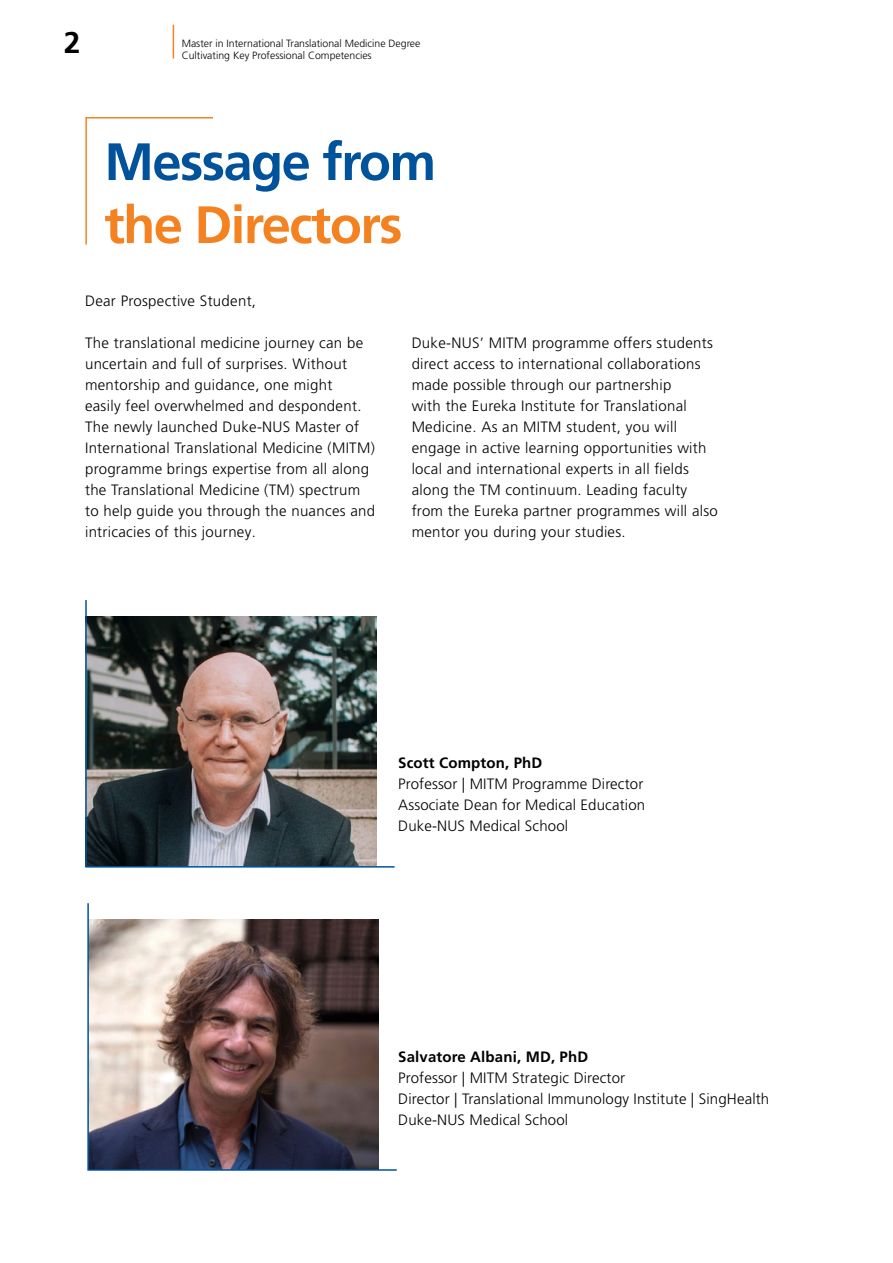
<style>
.page{position:relative;width:893px;height:1263px;background:#fff}
.page>*{position:absolute;margin:0;border:0;box-sizing:border-box;transform-origin:0 0}
.t1{font:700 52.5px "Frutiger LT Pro";letter-spacing:-.03em;color:#f58220}
.t2{font:700 52.5px "Frutiger LT Pro";letter-spacing:-.03em;color:#00539b}
.t3{font:700 30px "Frutiger LT Pro";color:#000}
.t4{font:300 15px/21px "Frutiger LT Pro";letter-spacing:.02em;color:#000}
.t5{font:700 15px "Frutiger LT Pro";letter-spacing:.01em;color:#000}
.t6{font:300 10.5px/12px "Frutiger LT Pro";color:#000}
</style>
<div class="page">
<svg style="left:85px;top:117px;width:128px;height:128px"></svg>
<img style="left:85px;top:600px;width:310px;height:268px">
<img style="left:87px;top:903px;width:310px;height:268px">
<hr style="left:173px;top:25px;width:1px;height:34px;background:#f58220">
<h2 class="t3" style="left:64px;top:25px;width:18px">2</h2>
<p class="t6" style="left:182px;top:37px;width:240px">Master in International Translational Medicine Degree<br>Cultivating Key Professional Competencies</p>
<h1 class="t2" style="left:104px;top:131px;width:333px">Message from</h1>
<h1 class="t1" style="left:104px;top:194px;width:300px">the Directors</h1>
<p class="t4" style="left:85px;top:290px;width:173px">Dear Prospective Student,</p>
<p class="t4" style="left:85px;top:332px;width:292px">The translational medicine journey can be uncertain and full of surprises. Without mentorship and guidance, one might<br>easily feel overwhelmed and despondent.<br>The newly launched Duke-NUS Master of International Translational Medicine (MITM) programme brings expertise from all along the Translational Medicine (TM) spectrum to help guide you through the nuances and intricacies of this journey.</p>
<p class="t4" style="left:412px;top:332px;width:308px">Duke-NUS’ MITM programme offers students direct access to international collaborations made possible through our partnership<br>with the Eureka Institute for Translational Medicine. As an MITM student, you will engage in active learning opportunities with local and international experts in all fields along the TM continuum. Leading faculty from the Eureka partner programmes will also mentor you during your studies.</p>
<p class="t5" style="left:398px;top:754px;width:146px">Scott Compton, PhD</p>
<p class="t4" style="left:398px;top:773px;width:248px">Professor | MITM Programme Director<br>Associate Dean for Medical Education<br>Duke-NUS Medical School</p>
<p class="t5" style="left:398px;top:1048px;width:192px">Salvatore Albani, MD, PhD</p>
<p class="t4" style="left:398px;top:1067px;width:373px">Professor | MITM Strategic Director<br>Director | Translational Immunology Institute | SingHealth<br>Duke-NUS Medical School</p>
</div>
